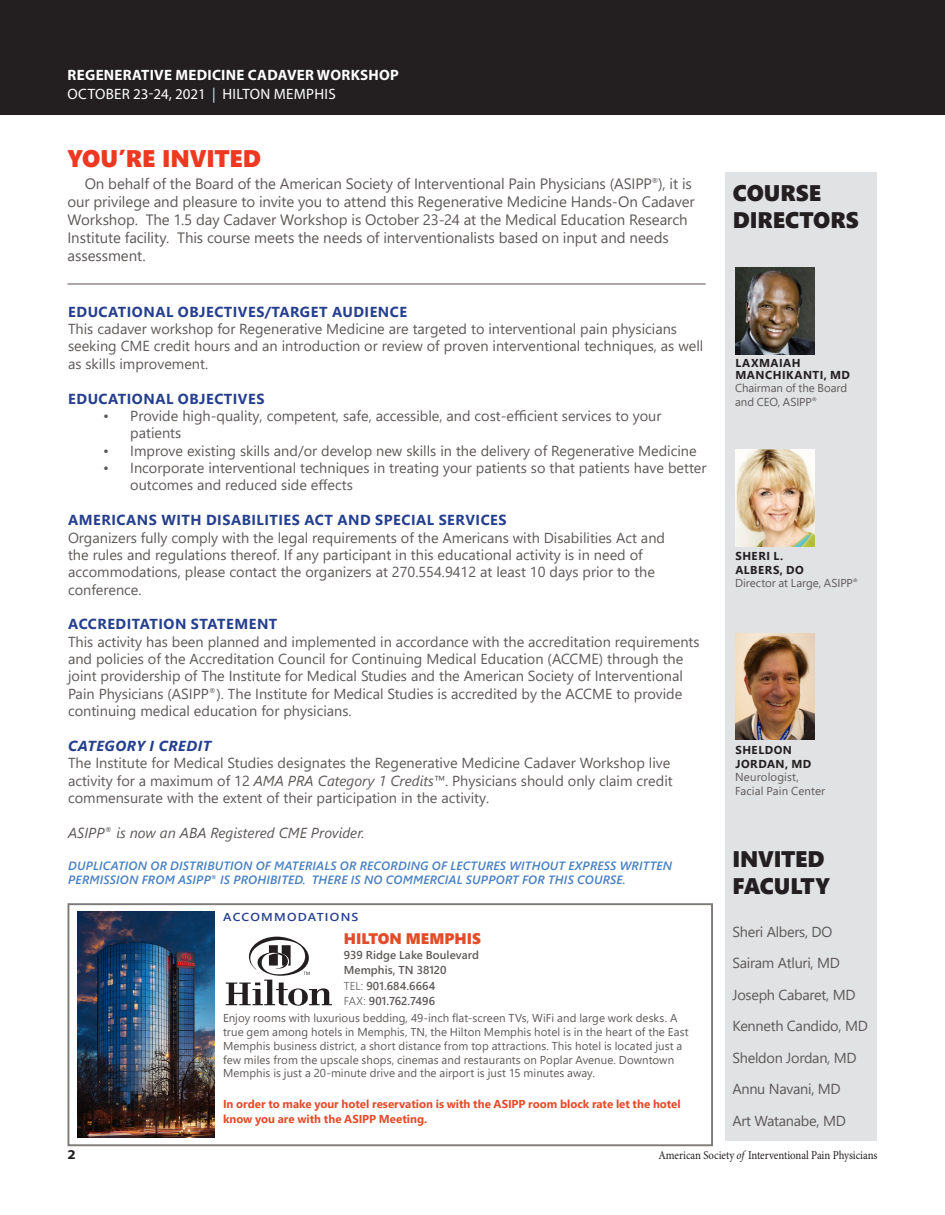
<style>
.page{position:relative;width:945px;height:1215px;background:#fff}
.page>*{position:absolute;margin:0;border:0;box-sizing:border-box;transform-origin:0 0}
.t1{font:24px "Segoe UI Black";letter-spacing:-.01em;color:#ef3822}
.t2{font:22.5px/27px "Segoe UI Black";letter-spacing:-.005em;color:#231f20}
.faculty_name{font:15.3px "Segoe UI Black";letter-spacing:-.005em;color:#e34c29}
.t3{font:15px/18px "Segoe UI";letter-spacing:-.005em;color:#5d5958}
.t4{font:700 15px/18.3px "Myriad Pro";letter-spacing:.02em;color:#fff}
.t5{font:14.4px/17.4px "Segoe UI";color:#5d5958}
.t6{font:700 14.4px "Segoe UI";letter-spacing:.035em;color:#253f8e}
.t7{font:14.4px "Segoe UI";letter-spacing:-.02em;color:#5d5958}
.t8{font:italic 14.4px "Segoe UI";color:#5d5958}
.faculty_name-2{font:italic 700 14.4px "Segoe UI";letter-spacing:.035em;color:#253f8e}
.t9{font:700 13.5px "Myriad Pro";color:#231f20;scale:1.1 1}
.t10{font:italic 600 12px/14.4px "Segoe UI";letter-spacing:.015em;color:#4780c2}
.t11{font:12px "Minion Pro";letter-spacing:-.005em;color:#231f20;scale:.9 1}
.faculty_name-3{font:11.55px/13.8px "Segoe UI";letter-spacing:.005em;color:#5d5958}
.faculty_name-4{font:700 11.55px/15.3px "Segoe UI";color:#e34c29}
.faculty_name-5{font:600 11.55px "Segoe UI";letter-spacing:.005em;color:#5d5958}
.t12{font:700 11.55px "Segoe UI";letter-spacing:.045em;color:#231f20}
.faculty_name-6{font:600 11.55px "Segoe UI";letter-spacing:.095em;color:#253f8e;scale:1.1 1}
.s1{font-weight:400}
.s2{font-weight:400;color:#d1eefb}
.s3{font-style:italic}
.s4{font-weight:300}
</style>
<div class="page">
<div style="left:0;top:0;width:945px;height:115px;background:#231f20"></div>
<hr style="left:68px;top:283px;width:638px;height:2px;background:#aaa5a4">
<div style="left:725px;top:172px;width:151px;height:969px;background:#e1e2e4"></div>
<img style="left:735px;top:267px;width:79px;height:88px">
<img style="left:735px;top:450px;width:79px;height:96px">
<img style="left:735px;top:634px;width:79px;height:105px">
<div style="left:68px;top:903px;width:645px;height:243px;border:2px solid #7d7a78"></div>
<img style="left:78px;top:912px;width:136px;height:226px">
<svg style="left:226px;top:937px;width:106px;height:69px"></svg>
<p class="t4" style="left:68px;top:66px;width:333px">REGENERATIVE MEDICINE CADAVER WORKSHOP<br><span class="s1">OCTOBER 23-24, 2021</span> <span class="s2">|</span> <span class="s1">HILTON MEMPHIS</span></p>
<p class="t1" style="left:68px;top:141px;width:195px">YOU’RE INVITED</p>
<p class="t3" style="left:68px;top:173px;width:629px;text-indent:17px">On behalf of the Board of the American Society of Interventional Pain Physicians (ASIPP<sup>®</sup>), it is our privilege and pleasure to invite you to attend this Regenerative Medicine Hands-On Cadaver Workshop. The 1.5 day Cadaver Workshop is October 23-24 at the Medical Education Research Institute facility. This course meets the needs of interventionalists based on input and needs assessment.</p>
<p class="t6" style="left:68px;top:298px;width:340px">EDUCATIONAL OBJECTIVES/TARGET AUDIENCE</p>
<p class="t5" style="left:68px;top:319px;width:637px">This cadaver workshop for Regenerative Medicine are targeted to interventional pain physicians seeking CME credit hours and an introduction or review of proven interventional techniques, as well as skills improvement.</p>
<p class="t6" style="left:68px;top:385px;width:198px">EDUCATIONAL OBJECTIVES</p>
<p class="t5" style="left:130px;top:406px;width:533px;text-indent:-27px">• Provide high-quality, competent, safe, accessible, and cost-efficient services to your patients</p>
<p class="t5" style="left:103px;top:441px;width:595px">• Improve existing skills and/or develop new skills in the delivery of Regenerative Medicine</p>
<p class="t5" style="left:130px;top:458px;width:578px;text-indent:-27px">• Incorporate interventional techniques in treating your patients so that patients have better outcomes and reduced side effects</p>
<p class="t6" style="left:68px;top:506px;width:440px">AMERICANS WITH DISABILITIES ACT AND SPECIAL SERVICES</p>
<p class="t5" style="left:68px;top:527px;width:599px">Organizers fully comply with the legal requirements of the Americans with Disabilities Act and the rules and regulations thereof. If any participant in this educational activity is in need of accommodations, please contact the organizers at 270.554.9412 at least 10 days prior to the conference.</p>
<p class="t6" style="left:68px;top:611px;width:211px">ACCREDITATION STATEMENT</p>
<p class="t5" style="left:68px;top:632px;width:633px">This activity has been planned and implemented in accordance with the accreditation requirements and policies of the Accreditation Council for Continuing Medical Education (ACCME) through the joint providership of The Institute for Medical Studies and the American Society of Interventional Pain Physicians (ASIPP<sup>®</sup>). The Institute for Medical Studies is accredited by the ACCME to provide continuing medical education for physicians.</p>
<p class="faculty_name-2" style="left:68px;top:732px;width:145px">CATEGORY I CREDIT</p>
<p class="t5" style="left:68px;top:753px;width:606px">The Institute for Medical Studies designates the Regenerative Medicine Cadaver Workshop live activity for a maximum of 12 <span class="s3">AMA PRA Category 1 Credits™</span>. Physicians should only claim credit commensurate with the extent of their participation in the activity.</p>
<p class="t8" style="left:68px;top:819px;width:298px">ASIPP<sup>®</sup> is now an ABA Registered CME Provider.</p>
<p class="t10" style="left:68px;top:856px;width:606px">DUPLICATION OR DISTRIBUTION OF MATERIALS OR RECORDING OF LECTURES WITHOUT EXPRESS WRITTEN<br>PERMISSION FROM ASIPP<sup>®</sup> IS PROHIBITED. THERE IS NO COMMERCIAL SUPPORT FOR THIS COURSE.</p>
<p class="faculty_name-6" style="left:223px;top:906px;width:124px">ACCOMMODATIONS</p>
<p class="faculty_name" style="left:344px;top:927px;width:138px">HILTON MEMPHIS</p>
<p class="faculty_name-5" style="left:344px;top:944px;width:137px">939 Ridge Lake Boulevard</p>
<p class="faculty_name-5" style="left:344px;top:959px;width:104px">Memphis, TN 38120</p>
<p class="faculty_name-5" style="left:344px;top:975px;width:93px"><span class="s4">TEL:</span> 901.684.6664</p>
<p class="faculty_name-5" style="left:344px;top:990px;width:93px"><span class="s4">FAX:</span> 901.762.7496</p>
<p class="faculty_name-3" style="left:223px;top:1010px;width:467px">Enjoy rooms with luxurious bedding, 49-inch flat-screen TVs, WiFi and large work desks. A true gem among hotels in Memphis, TN, the Hilton Memphis hotel is in the heart of the East Memphis business district, a short distance from top attractions. This hotel is located just a few miles from the upscale shops, cinemas and restaurants on Poplar Avenue. Downtown Memphis is just a 20-minute drive and the airport is just 15 minutes away.</p>
<p class="faculty_name-4" style="left:223px;top:1095px;width:459px">In order to make your hotel reservation is with the ASIPP room block rate let the hotel know you are with the ASIPP Meeting.</p>
<p class="t2" style="left:733px;top:178px;width:127px">COURSE<br>DIRECTORS</p>
<p class="t12" style="left:735px;top:352px;width:67px">LAXMAIAH</p>
<p class="t12" style="left:735px;top:364px;width:116px">MANCHIKANTI, MD</p>
<p class="faculty_name-3" style="left:735px;top:380px;width:114px">Chairman of the Board</p>
<p class="faculty_name-3" style="left:735px;top:394px;width:84px">and CEO, ASIPP<sup>®</sup></p>
<p class="t12" style="left:735px;top:545px;width:49px">SHERI L.</p>
<p class="t12" style="left:735px;top:559px;width:70px">ALBERS, DO</p>
<p class="faculty_name-3" style="left:735px;top:575px;width:125px">Director at Large, ASIPP<sup>®</sup></p>
<p class="t12" style="left:735px;top:739px;width:58px">SHELDON</p>
<p class="t12" style="left:735px;top:753px;width:77px">JORDAN, MD</p>
<p class="faculty_name-3" style="left:735px;top:769px;width:65px">Neurologist,</p>
<p class="faculty_name-3" style="left:735px;top:783px;width:92px">Facial Pain Center</p>
<p class="t2" style="left:732px;top:844px;width:94px">INVITED</p>
<p class="t2" style="left:732px;top:871px;width:99px">FACULTY</p>
<p class="t7" style="left:732px;top:918px;width:101px">Sheri Albers, DO</p>
<p class="t7" style="left:732px;top:950px;width:109px">Sairam Atluri, MD</p>
<p class="t7" style="left:732px;top:981px;width:125px">Joseph Cabaret, MD</p>
<p class="t7" style="left:732px;top:1013px;width:137px">Kenneth Candido, MD</p>
<p class="t7" style="left:732px;top:1044px;width:126px">Sheldon Jordan, MD</p>
<p class="t7" style="left:732px;top:1076px;width:110px">Annu Navani, MD</p>
<p class="t7" style="left:732px;top:1107px;width:115px">Art Watanabe, MD</p>
<p class="t9" style="left:68px;top:1146px;width:9px">2</p>
<p class="t11" style="left:659px;top:1147px;width:245px">American Society <span class="s3">of</span> Interventional Pain Physicians</p>
</div>
